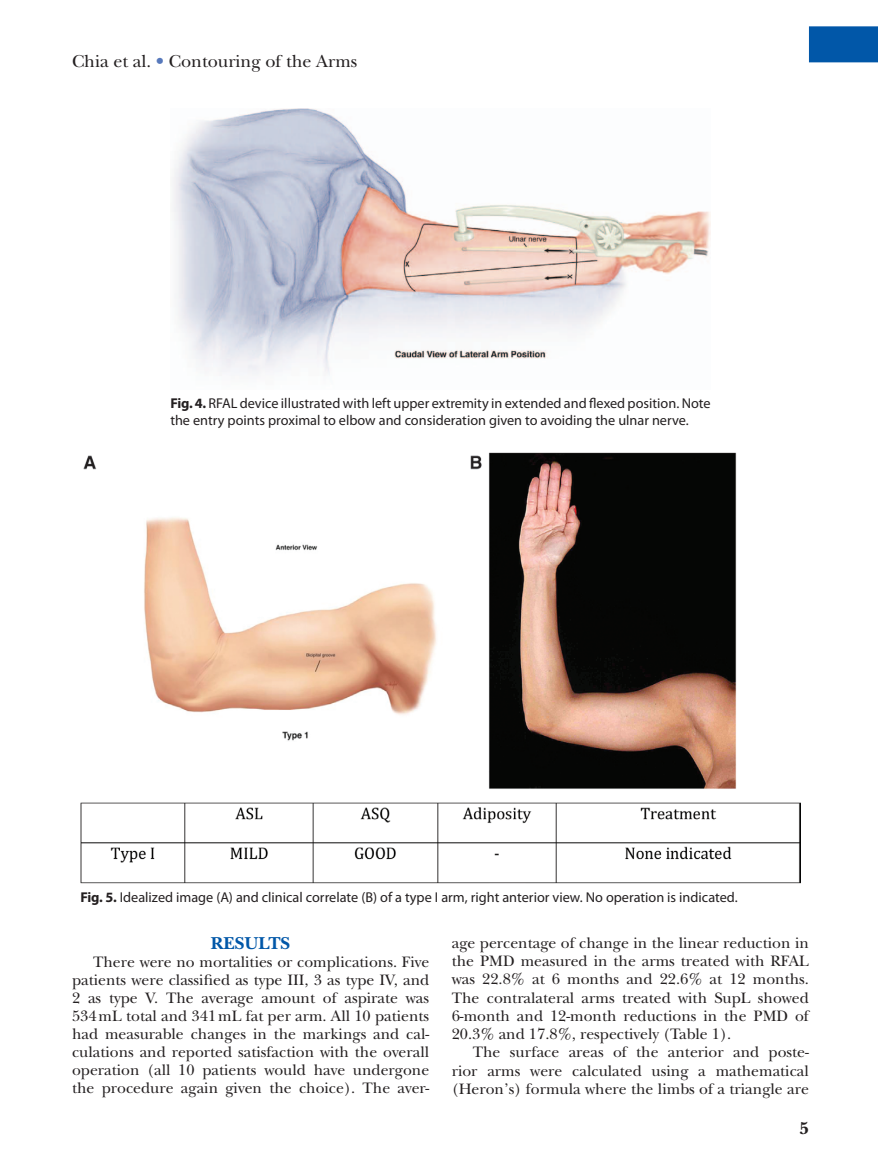
<style>
.page{position:relative;width:878px;height:1175px;background:#fff}
.page>*{position:absolute;margin:0;border:0;box-sizing:border-box;transform-origin:0 0}
.t1{font:18px "New Baskerville";color:#231f20}
.t2{font:700 18px "New Baskerville";color:#0157a8}
.t3{font:700 18px "New Baskerville";color:#231f20}
.t4{font:15.75px/18px "New Baskerville";color:#231f20;text-align:justify}
.t5{font:14.25px/16.5px "Myriad Pro";color:#231f20}
.s1{color:#5779bc}
.s2{font-weight:700}
</style>
<div class="page">
<div style="left:808px;top:26px;width:70px;height:36px;background:#0157a8"></div>
<img style="left:173px;top:108px;width:537px;height:267px">
<img style="left:80px;top:453px;width:720px;height:430px">
<p class="t1" style="left:72px;top:51px;width:287px">Chia et al. <span class="s1">•</span> Contouring of the Arms</p>
<p class="t5" style="left:170px;top:395px;width:542px"><span class="s2">Fig. 4.</span> RFAL device illustrated with left upper extremity in extended and flexed position. Note the entry points proximal to elbow and consideration given to avoiding the ulnar nerve.</p>
<p class="t5" style="left:80px;top:888px;width:659px"><span class="s2">Fig. 5.</span> Idealized image (A) and clinical correlate (B) of a type I arm, right anterior view. No operation is indicated.</p>
<p class="t2" style="left:211px;top:933px;width:81px">RESULTS</p>
<p class="t4" style="left:72px;top:953px;width:359px;text-indent:21px">There were no mortalities or complications. Five patients were classified as type III, 3 as type IV, and 2 as type V. The average amount of aspirate was 534mL total and 341mL fat per arm. All 10 patients had measurable changes in the markings and cal&shy;culations and reported satisfaction with the overall operation (all 10 patients would have undergone the procedure again given the choice). The aver-</p>
<p class="t4" style="left:452px;top:933px;width:359px">age percentage of change in the linear reduction in the PMD measured in the arms treated with RFAL was 22.8% at 6 months and 22.6% at 12 months.<br>The contralateral arms treated with SupL showed 6-month and 12-month reductions in the PMD of 20.3% and 17.8%, respectively (Table 1).</p>
<p class="t4" style="left:452px;top:1043px;width:359px;text-indent:21px">The surface areas of the anterior and poste&shy;rior arms were calculated using a mathematical (Heron’s) formula where the limbs of a triangle are</p>
<p class="t3" style="left:799px;top:1118px;width:11px">5</p>
</div>
